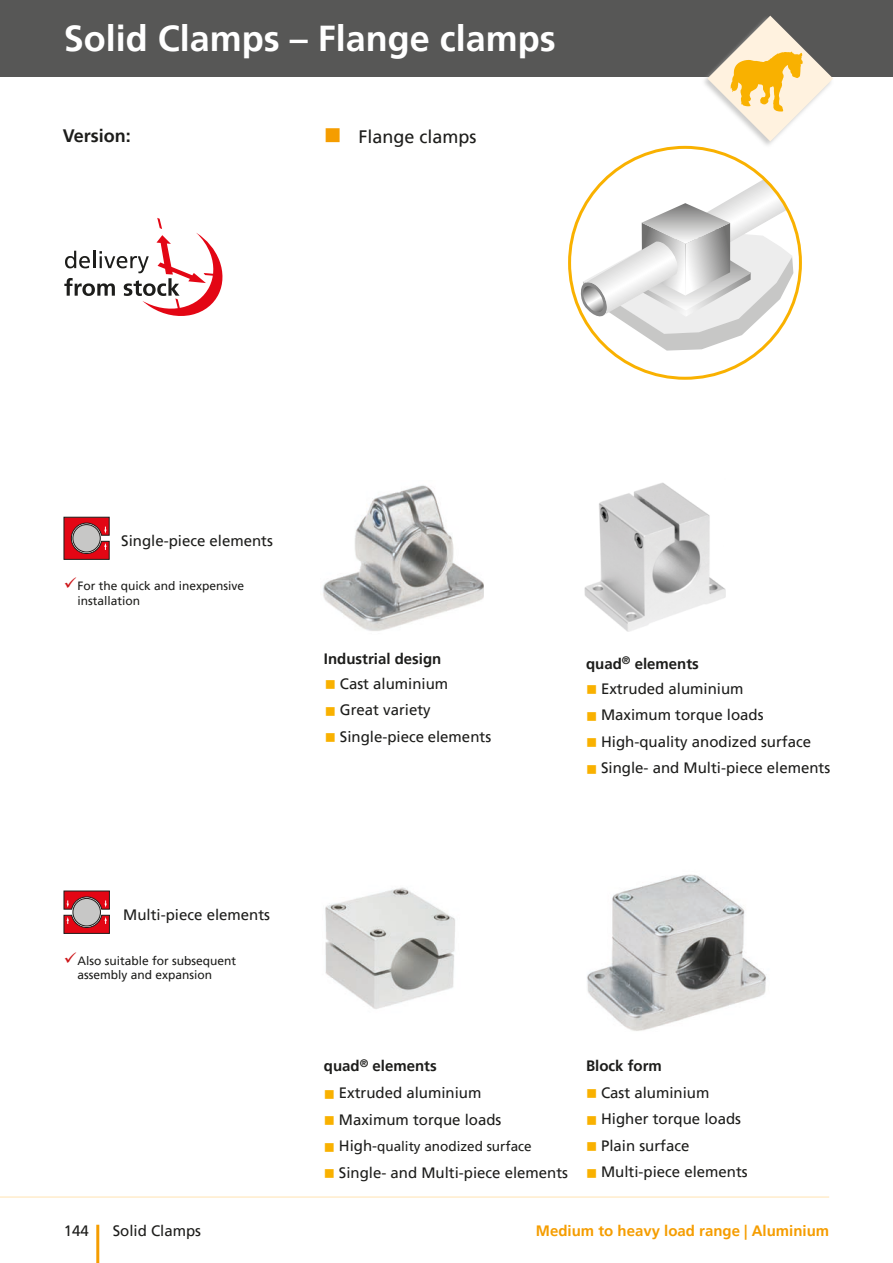
<style>
.page{position:relative;width:893px;height:1263px;background:#fff}
.page>*{position:absolute;margin:0;border:0;box-sizing:border-box;transform-origin:0 0}
.t1{font:700 36px "Frutiger LT Pro";color:#fff}
.t2{font:18px "Frutiger LT Pro";color:#1d1d1b}
.t3{font:700 18px "Frutiger LT Pro";color:#1d1d1b}
.t4{font:15px/26.5px "Frutiger LT Pro";color:#1d1d1b}
.t5{font:700 15px "Frutiger LT Pro";color:#f59d00}
.t6{font:700 15px "Frutiger LT Pro";color:#1d1d1b}
.t7{font:13.5px "Frutiger LT Pro";color:#1d1d1b}
.t8{font:12px/14.4px "Frutiger LT Pro";color:#1d1d1b}
.s1{font-weight:700}
.s2{font-size:15px}
</style>
<div class="page">
<div style="left:0;top:0;width:893px;height:77px;background:#575756"></div>
<hr style="left:96px;top:1225px;width:3px;height:38px;background:#f59d00">
<hr style="left:0;top:1196px;width:829px;height:2px;background:#ffeccb">
<svg style="left:578px;top:179px;width:215px;height:172px"></svg>
<img style="left:323px;top:485px;width:160px;height:146px">
<img style="left:584px;top:482px;width:142px;height:150px">
<img style="left:587px;top:874px;width:179px;height:157px">
<img style="left:325px;top:887px;width:130px;height:122px">
<svg style="left:64px;top:218px;width:159px;height:98px"></svg>
<div style="left:700px;top:15px;width:134px;height:134px;background:#bdbdbc;opacity:.75"></div>
<svg style="left:707px;top:16px;width:126px;height:125px"></svg>
<svg style="left:64px;top:517px;width:45px;height:43px;background:#be4d54"></svg>
<svg style="left:64px;top:891px;width:46px;height:43px;background:#bd545a"></svg>
<h1 class="t1" style="left:64px;top:17px;width:494px">Solid Clamps – Flange clamps</h1>
<p class="t3" style="left:63px;top:125px;width:70px">Version:</p>
<p class="t2" style="left:358px;top:126px;width:120px">Flange clamps</p>
<p class="t4" style="left:121px;top:527px;width:153px">Single-piece elements</p>
<p class="t8" style="left:77px;top:579px;width:168px">For the quick and inexpensive installation</p>
<p class="t6" style="left:324px;top:650px;width:119px">Industrial design</p>
<p class="t4" style="left:340px;top:670px;width:153px">Cast aluminium<br>Great variety<br>Single-piece elements</p>
<p class="t4" style="left:601px;top:651px;width:144px;line-height:24.8px;text-indent:-15px"><span class="s1">quad</span><sup>®</sup> <span class="s1">elements<br></span>Extruded aluminium</p>
<p class="t4" style="left:601px;top:702px;width:231px">Maximum torque loads<br>High-quality anodized surface<br>Single- and Multi-piece elements</p>
<p class="t4" style="left:123px;top:902px;width:148px">Multi-piece elements</p>
<p class="t8" style="left:77px;top:953px;width:160px">Also suitable for subsequent assembly and expansion</p>
<p class="t4" style="left:339px;top:1053px;width:164px;text-indent:-15px"><span class="s1">quad</span><sup>®</sup> <span class="s1">elements<br></span>Extruded aluminium<br>Maximum torque loads</p>
<p class="t7" style="left:339px;top:1138px;width:194px"><span class="s2">High-</span>quality anodized surface</p>
<p class="t4" style="left:339px;top:1159px;width:231px">Single- and Multi-piece elements</p>
<p class="t6" style="left:586px;top:1057px;width:77px">Block form</p>
<p class="t4" style="left:601px;top:1079px;width:148px">Cast aluminium<br>Higher torque loads<br>Plain surface<br>Multi-piece elements</p>
<p class="t4" style="left:64px;top:1217px;width:27px">144</p>
<p class="t4" style="left:113px;top:1217px;width:90px">Solid Clamps</p>
<p class="t5" style="left:536px;top:1222px;width:295px">Medium to heavy load range | Aluminium</p>
</div>
